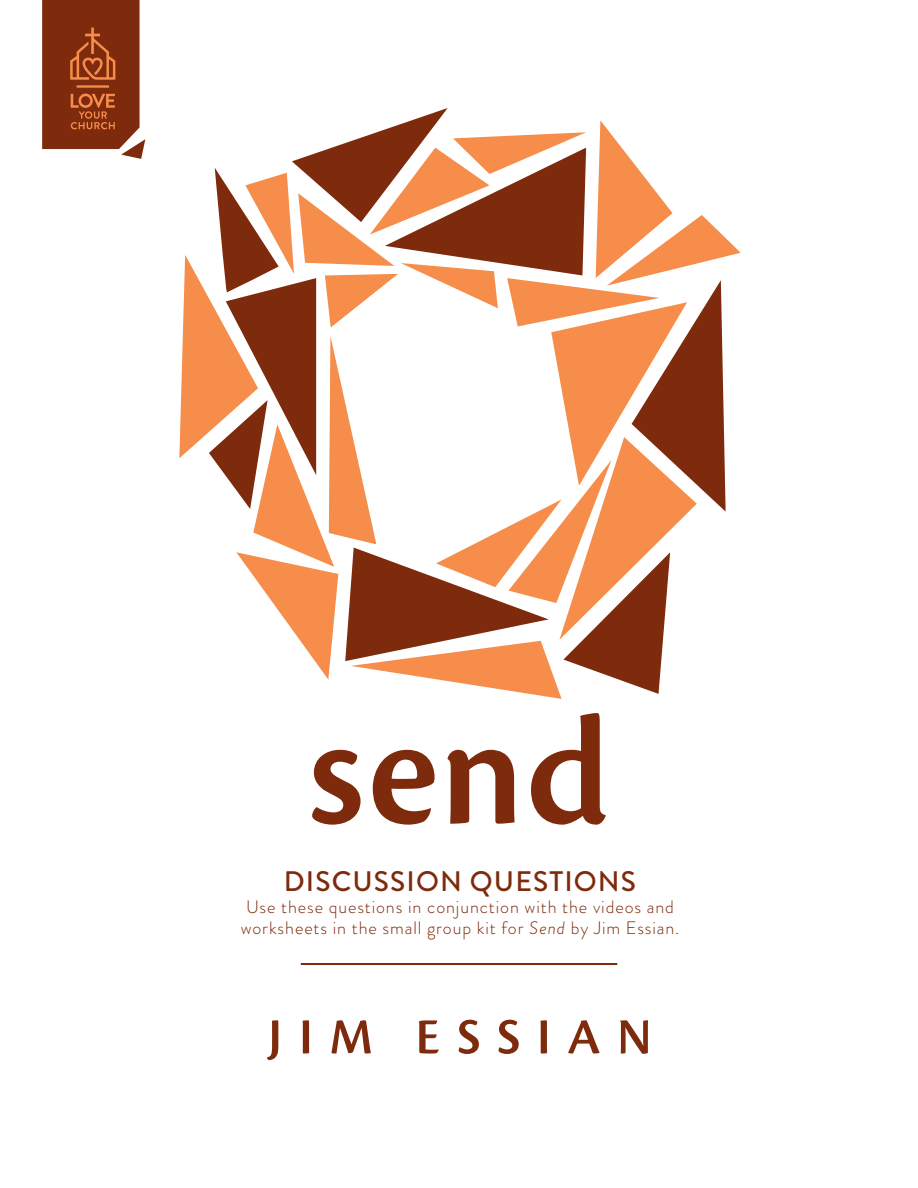
<style>
.page{position:relative;width:918px;height:1188px;background:#fff}
.page>*{position:absolute;margin:0;border:0;box-sizing:border-box;transform-origin:0 0}
.t1{font:161.25px "Cronos Pro Semibold Disp";color:#7e2a0c}
.t2{font:52.35px "Cronos Pro Semibold Disp";letter-spacing:.33em;color:#7e2a0c}
.t3{font:500 28.2px "Brandon Grotesque";letter-spacing:.04em;color:#7e2a0c}
.body{font:300 18px/21.6px "Brandon Grotesque";letter-spacing:.05em;color:#7e2a0c}
.s1{font-style:italic}
</style>
<div class="page">
<hr style="left:301px;top:963px;width:316px;height:2px;background:#7e2a0c">
<svg style="left:179px;top:108px;width:562px;height:591px"></svg>
<svg style="left:42px;top:0;width:103px;height:159px;background:#95492c"></svg>
<p class="t1" style="left:308px;top:680px;width:303px">send</p>
<p class="t3" style="left:284px;top:862px;width:354px">DISCUSSION QUESTIONS</p>
<p class="body" style="left:241px;top:896px;width:440px">Use these questions in conjunction with the videos and worksheets in the small group kit for <span class="s1">Send</span> by Jim Essian.</p>
<p class="t2" style="left:269px;top:1007px;width:384px">JIM ESSIAN</p>
</div>
